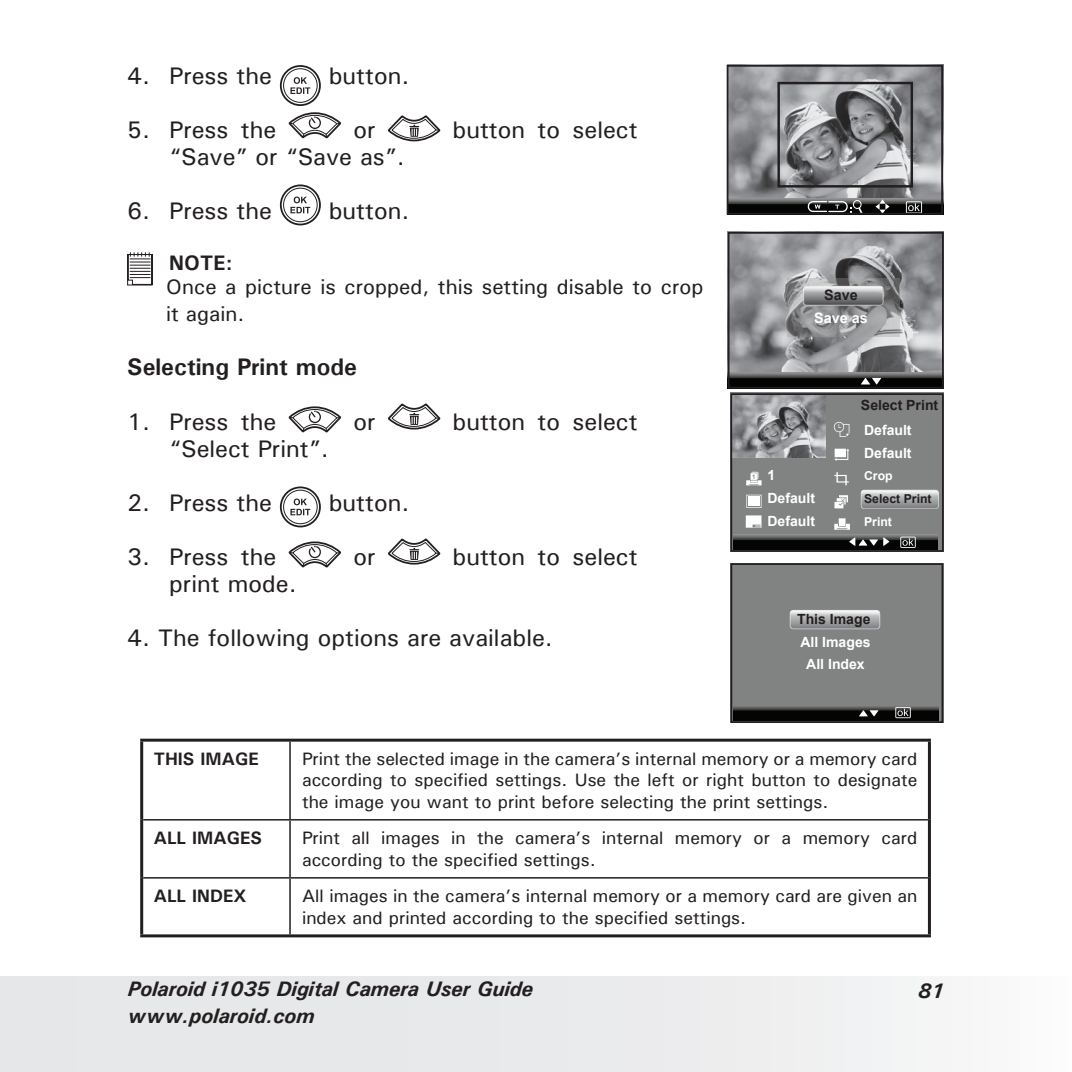
<style>
.page{position:relative;width:1072px;height:1072px;background:#fff}
.page>*{position:absolute;margin:0;border:0;box-sizing:border-box;transform-origin:0 0}
.t1{font:500 24px "Univers";color:#231f20}
.t2{font:700 24px "Univers";color:#231f20}
.t3{font:500 21px/27px "Univers";color:#231f20}
.t4{font:italic 700 21px "Univers";color:#231f20}
.t5{font:700 21px "Univers";color:#231f20}
.t6{font:500 18px/21.6px "Univers";color:#231f20}
.t7{font:700 18px "Univers";color:#231f20}
.t8{font:700 14.4px "Arial";color:#fff}
.t9{font:700 14.4px "Arial";color:#231f20}
.t10{font:700 14.1px/22.8px "Arial";color:#fff}
.t11{font:700 14.1px "Arial";color:#231f20}
.t12{font:700 12.3px "Arial";color:#231f20}
.t13{font:700 12.3px "Arial";color:#fff}
</style>
<div class="page">
<div style="left:0;top:976px;width:26px;height:95px;background:#e6e7e9"></div>
<div style="left:26px;top:976px;width:1045px;height:95px;background:linear-gradient(to right,#e2e4e5,#f6f6f6)"></div>
<div style="left:283px;top:68px;width:34px;height:35px;border:1px solid #231f20;border-radius:50%"></div>
<div style="left:280px;top:65px;width:41px;height:41px;border:2px solid #231f20;border-radius:50%"></div>
<svg style="left:290px;top:77px;width:20px;height:17px"></svg>
<svg style="left:288px;top:112px;width:53px;height:27px"></svg>
<svg style="left:388px;top:115px;width:53px;height:27px"></svg>
<img style="left:729px;top:68px;width:211px;height:130px">
<div style="left:777px;top:82px;width:136px;height:105px;border:2px solid #231f20"></div>
<img style="left:729px;top:198px;width:211px;height:14px">
<svg style="left:905px;top:201px;width:17px;height:11px"></svg>
<svg style="left:875px;top:199px;width:14px;height:13px"></svg>
<svg style="left:807px;top:201px;width:44px;height:11px"></svg>
<div style="left:852px;top:200px;width:9px;height:9px;border:1px solid #fff;border-radius:50%"></div>
<svg style="left:858px;top:207px;width:4px;height:5px"></svg>
<div style="left:726px;top:65px;width:217px;height:150px;border:2px solid #231f20"></div>
<img style="left:730px;top:232px;width:214px;height:144px">
<img style="left:728px;top:372px;width:215px;height:17px">
<svg style="left:861px;top:378px;width:20px;height:6px"></svg>
<svg style="left:787px;top:279px;width:112px;height:58px;background:#919193"></svg>
<svg style="left:803px;top:286px;width:80px;height:19px"></svg>
<img style="left:804px;top:287px;width:78px;height:5px">
<img style="left:803px;top:287px;width:29px;height:2px">
<div style="left:727px;top:232px;width:216px;height:156px;border:2px solid #231f20"></div>
<div style="left:283px;top:188px;width:34px;height:34px;border:1px solid #231f20;border-radius:50%"></div>
<div style="left:280px;top:184px;width:41px;height:41px;border:2px solid #231f20;border-radius:50%"></div>
<svg style="left:290px;top:196px;width:20px;height:17px"></svg>
<svg style="left:127px;top:253px;width:26px;height:33px"></svg>
<svg style="left:288px;top:406px;width:53px;height:27px"></svg>
<svg style="left:388px;top:403px;width:53px;height:27px"></svg>
<div style="left:730px;top:563px;width:213px;height:160px;background:#818282"></div>
<img style="left:733px;top:706px;width:205px;height:14px">
<svg style="left:859px;top:710px;width:19px;height:6px"></svg>
<svg style="left:895px;top:707px;width:15px;height:11px"></svg>
<svg style="left:789px;top:611px;width:91px;height:18px"></svg>
<img style="left:856px;top:610px;width:23px;height:3px">
<img style="left:790px;top:610px;width:66px;height:6px">
<div style="left:730px;top:563px;width:213px;height:160px;border:2px solid #231f20"></div>
<div style="left:730px;top:393px;width:214px;height:159px;background:#818282"></div>
<img style="left:733px;top:534px;width:204px;height:15px">
<svg style="left:849px;top:537px;width:40px;height:9px"></svg>
<svg style="left:745px;top:515px;width:16px;height:12px"></svg>
<svg style="left:746px;top:472px;width:15px;height:13px"></svg>
<svg style="left:746px;top:494px;width:15px;height:13px"></svg>
<svg style="left:834px;top:448px;width:15px;height:13px"></svg>
<svg style="left:833px;top:422px;width:16px;height:15px"></svg>
<svg style="left:834px;top:472px;width:14px;height:14px"></svg>
<svg style="left:834px;top:495px;width:14px;height:13px"></svg>
<svg style="left:834px;top:518px;width:16px;height:12px"></svg>
<img style="left:733px;top:396px;width:92px;height:61px">
<svg style="left:860px;top:490px;width:78px;height:19px"></svg>
<img style="left:861px;top:490px;width:76px;height:6px">
<img style="left:861px;top:490px;width:34px;height:3px">
<svg style="left:900px;top:536px;width:15px;height:12px"></svg>
<div style="left:730px;top:393px;width:213px;height:159px;border:2px solid #231f20"></div>
<div style="left:283px;top:490px;width:34px;height:34px;border:1px solid #231f20;border-radius:50%"></div>
<div style="left:280px;top:486px;width:41px;height:41px;border:2px solid #231f20;border-radius:50%"></div>
<svg style="left:290px;top:498px;width:20px;height:17px"></svg>
<svg style="left:288px;top:541px;width:53px;height:27px"></svg>
<svg style="left:388px;top:538px;width:53px;height:27px"></svg>
<hr style="left:289px;top:741px;width:2px;height:78px;background:#231f20">
<hr style="left:143px;top:819px;width:147px;height:1px;background:#231f20">
<hr style="left:290px;top:819px;width:638px;height:1px;background:#231f20">
<hr style="left:289px;top:820px;width:2px;height:57px;background:#231f20">
<hr style="left:143px;top:877px;width:147px;height:1px;background:#231f20">
<hr style="left:290px;top:877px;width:638px;height:1px;background:#231f20">
<hr style="left:289px;top:878px;width:2px;height:56px;background:#231f20">
<hr style="left:140px;top:738px;width:150px;height:3px;background:#231f20">
<hr style="left:140px;top:741px;width:3px;height:78px;background:#231f20">
<hr style="left:290px;top:738px;width:641px;height:3px;background:#231f20">
<hr style="left:928px;top:741px;width:3px;height:78px;background:#231f20">
<hr style="left:140px;top:819px;width:3px;height:58px;background:#231f20">
<hr style="left:928px;top:819px;width:3px;height:58px;background:#231f20">
<hr style="left:140px;top:877px;width:3px;height:57px;background:#231f20">
<hr style="left:928px;top:877px;width:3px;height:57px;background:#231f20">
<hr style="left:140px;top:934px;width:150px;height:3px;background:#231f20">
<hr style="left:290px;top:934px;width:641px;height:3px;background:#231f20">
<h1 class="t1" style="left:127px;top:61px;width:146px">4. Press the</h1>
<h1 class="t1" style="left:329px;top:61px;width:82px">button.</h1>
<h1 class="t1" style="left:127px;top:115px;width:151px">5. Press the</h1>
<h1 class="t1" style="left:353px;top:115px;width:24px">or</h1>
<h1 class="t1" style="left:452px;top:115px;width:186px">button to select</h1>
<h1 class="t1" style="left:169px;top:142px;width:237px">“Save” or “Save as”.</h1>
<h1 class="t1" style="left:127px;top:196px;width:146px">6. Press the</h1>
<h1 class="t1" style="left:329px;top:196px;width:82px">button.</h1>
<p class="t5" style="left:169px;top:250px;width:65px">NOTE:</p>
<p class="t3" style="left:166px;top:273px;width:538px">Once a picture is cropped, this setting disable to crop it again.</p>
<h1 class="t2" style="left:127px;top:352px;width:231px">Selecting Print mode</h1>
<h1 class="t1" style="left:127px;top:406px;width:151px">1. Press the</h1>
<h1 class="t1" style="left:353px;top:406px;width:24px">or</h1>
<h1 class="t1" style="left:452px;top:406px;width:186px">button to select</h1>
<h1 class="t1" style="left:169px;top:433px;width:161px">“Select Print”.</h1>
<h1 class="t1" style="left:127px;top:487px;width:146px">2. Press the</h1>
<h1 class="t1" style="left:329px;top:487px;width:82px">button.</h1>
<h1 class="t1" style="left:127px;top:541px;width:151px">3. Press the</h1>
<h1 class="t1" style="left:353px;top:541px;width:24px">or</h1>
<h1 class="t1" style="left:452px;top:541px;width:186px">button to select</h1>
<h1 class="t1" style="left:169px;top:568px;width:129px">print mode.</h1>
<h1 class="t1" style="left:127px;top:622px;width:427px">4. The following options are available.</h1>
<p class="t9" style="left:824px;top:285px;width:35px">Save</p>
<p class="t8" style="left:814px;top:309px;width:55px">Save as</p>
<p class="t10" style="left:767px;top:464px;width:49px">1<br>Default<br>Default</p>
<p class="t11" style="left:861px;top:396px;width:79px">Select Print</p>
<p class="t10" style="left:864px;top:419px;width:49px">Default<br>Default</p>
<p class="t13" style="left:864px;top:468px;width:30px">Crop</p>
<p class="t12" style="left:864px;top:491px;width:69px">Select Print</p>
<p class="t13" style="left:864px;top:513px;width:29px">Print</p>
<p class="t11" style="left:797px;top:609px;width:75px">This Image</p>
<p class="t10" style="left:800px;top:630px;width:72px;text-align:center">All Images<br>All Index</p>
<p class="t7" style="left:154px;top:747px;width:106px">THIS IMAGE</p>
<p class="t6" style="left:302px;top:747px;width:617px;text-align:justify">Print the selected image in the camera’s internal memory or a memory card according to specified settings. Use the left or right button to designate the image you want to print before selecting the print settings.</p>
<p class="t7" style="left:154px;top:826px;width:110px">ALL IMAGES</p>
<p class="t6" style="left:302px;top:826px;width:617px">Print all images in the camera’s internal memory or a memory card according to the specified settings.</p>
<p class="t7" style="left:154px;top:884px;width:94px">ALL INDEX</p>
<p class="t6" style="left:302px;top:884px;width:617px">All images in the camera’s internal memory or a memory card are given an index and printed according to the specified settings.</p>
<p class="t4" style="left:128px;top:975px;width:406px">Polaroid i1035 Digital Camera User Guide</p>
<p class="t4" style="left:918px;top:977px;width:28px">81</p>
<p class="t4" style="left:128px;top:1002px;width:188px">www.polaroid.com</p>
</div>
